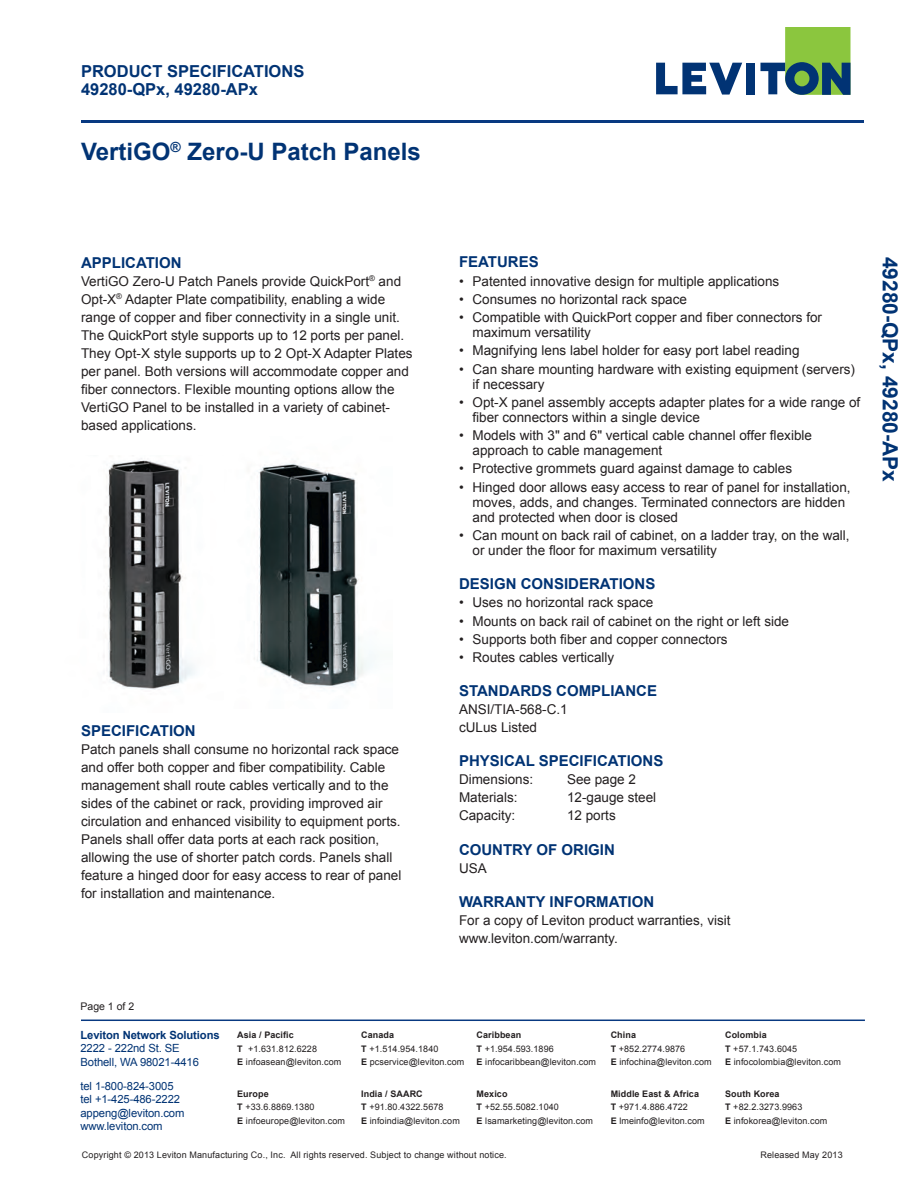
<style>
.page{position:relative;width:918px;height:1188px;background:#fff}
.page>*{position:absolute;margin:0;border:0;box-sizing:border-box;transform-origin:0 0}
.t1{font:700 24px "Arial";color:#013374}
.t2{font:700 21px "Arial";color:#013374}
.t3{font:700 16.5px "Arial";color:#013374}
.Subheads{font:700 15px "Arial";color:#013374}
.Body{font:13.5px/18px "Arial";color:#231f20}
.Bulletted{font:13.5px/15px "Arial";color:#231f20}
.t4{font:11.25px/13.5px "Arial";letter-spacing:-.01em;color:#013374}
.t5{font:10.5px "Arial";color:#231f20}
.t6{font:9px/13.5px "Arial";letter-spacing:.01em;color:#231f20}
.t7{font:700 9px "Arial";letter-spacing:.01em;color:#231f20}
.s1{font-weight:700}
</style>
<div class="page">
<svg style="left:656px;top:63px;width:86px;height:32px"></svg>
<div style="left:746px;top:63px;width:9px;height:31px;background:#013374"></div>
<svg style="left:760px;top:27px;width:90px;height:68px"></svg>
<hr style="left:81px;top:120px;width:783px;height:3px;background:#083981">
<hr style="left:81px;top:1020px;width:784px;height:1px;background:#083981">
<img style="left:254px;top:462px;width:119px;height:225px">
<img style="left:105px;top:458px;width:90px;height:232px">
<p class="t3" style="left:81px;top:60px;width:225px">PRODUCT SPECIFICATIONS</p>
<p class="t3" style="left:81px;top:78px;width:179px">49280-QPx, 49280-APx</p>
<p class="t1" style="left:81px;top:136px;width:341px">VertiGO<sup>®</sup> Zero-U Patch Panels</p>
<p class="Subheads" style="left:81px;top:252px;width:102px">APPLICATION</p>
<p class="Body" style="left:81px;top:272px;width:333px">VertiGO Zero-U Patch Panels provide QuickPort<sup>®</sup> and Opt-X<sup>®</sup> Adapter Plate compatibility, enabling a wide range of copper and fiber connectivity in a single unit.<br>The QuickPort style supports up to 12 ports per panel.<br>They Opt-X style supports up to 2 Opt-X Adapter Plates per panel. Both versions will accommodate copper and fiber connectors. Flexible mounting options allow the VertiGO Panel to be installed in a variety of cabinet&shy;based applications.</p>
<p class="Subheads" style="left:81px;top:721px;width:116px">SPECIFICATION</p>
<p class="Body" style="left:81px;top:740px;width:322px">Patch panels shall consume no horizontal rack space and offer both copper and fiber compatibility. Cable management shall route cables vertically and to the sides of the cabinet or rack, providing improved air circulation and enhanced visibility to equipment ports.<br>Panels shall offer data ports at each rack position, allowing the use of shorter patch cords. Panels shall feature a hinged door for easy access to rear of panel for installation and maintenance.</p>
<p class="Subheads" style="left:459px;top:252px;width:81px">FEATURES</p>
<p class="Bulletted" style="left:459px;top:274px;width:322px">• Patented innovative design for multiple applications</p>
<p class="Bulletted" style="left:459px;top:292px;width:230px">• Consumes no horizontal rack space</p>
<p class="Bulletted" style="left:472px;top:310px;width:351px;text-indent:-14px">• Compatible with QuickPort copper and fiber connectors for maximum versatility</p>
<p class="Bulletted" style="left:459px;top:343px;width:342px">• Magnifying lens label holder for easy port label reading</p>
<p class="Bulletted" style="left:472px;top:362px;width:384px;text-indent:-14px">• Can share mounting hardware with existing equipment (servers) if necessary</p>
<p class="Bulletted" style="left:472px;top:395px;width:389px;text-indent:-14px">• Opt-X panel assembly accepts adapter plates for a wide range of fiber connectors within a single device</p>
<p class="Bulletted" style="left:472px;top:428px;width:341px;text-indent:-14px">• Models with 3" and 6" vertical cable channel offer flexible approach to cable management</p>
<p class="Bulletted" style="left:459px;top:461px;width:335px">• Protective grommets guard against damage to cables</p>
<p class="Bulletted" style="left:472px;top:479px;width:380px;text-indent:-14px">• Hinged door allows easy access to rear of panel for installation, moves, adds, and changes. Terminated connectors are hidden and protected when door is closed</p>
<p class="Bulletted" style="left:472px;top:528px;width:379px;text-indent:-14px">• Can mount on back rail of cabinet, on a ladder tray, on the wall, or under the floor for maximum versatility</p>
<p class="Subheads" style="left:459px;top:574px;width:198px">DESIGN CONSIDERATIONS</p>
<p class="Bulletted" style="left:459px;top:595px;width:196px">• Uses no horizontal rack space</p>
<p class="Bulletted" style="left:459px;top:613px;width:332px">• Mounts on back rail of cabinet on the right or left side</p>
<p class="Bulletted" style="left:459px;top:632px;width:270px">• Supports both fiber and copper connectors</p>
<p class="Bulletted" style="left:459px;top:650px;width:157px">• Routes cables vertically</p>
<p class="Subheads" style="left:459px;top:681px;width:200px">STANDARDS COMPLIANCE</p>
<p class="Body" style="left:459px;top:701px;width:110px">ANSI/TIA-568-C.1</p>
<p class="Body" style="left:459px;top:719px;width:80px">cULus Listed</p>
<p class="Subheads" style="left:459px;top:751px;width:206px">PHYSICAL SPECIFICATIONS</p>
<p class="Body" style="left:459px;top:771px;width:76px">Dimensions:</p>
<p class="Body" style="left:567px;top:771px;width:71px">See page 2</p>
<p class="Body" style="left:459px;top:789px;width:60px">Materials:</p>
<p class="Body" style="left:567px;top:789px;width:91px">12-gauge steel</p>
<p class="Body" style="left:459px;top:807px;width:58px">Capacity:</p>
<p class="Body" style="left:567px;top:807px;width:50px">12 ports</p>
<p class="Subheads" style="left:459px;top:839px;width:157px">COUNTRY OF ORIGIN</p>
<p class="Body" style="left:459px;top:859px;width:29px">USA</p>
<p class="Subheads" style="left:459px;top:892px;width:197px">WARRANTY INFORMATION</p>
<p class="Body" style="left:459px;top:911px;width:273px">For a copy of Leviton product warranties, visit</p>
<p class="Body" style="left:459px;top:929px;width:160px">www.leviton.com/warranty.</p>
<p class="t2" style="left:904px;top:256px;width:227px;rotate:90deg">49280-QPx, 49280-APx</p>
<p class="t5" style="left:80px;top:1000px;width:55px">Page 1 of 2</p>
<p class="t4" style="left:80px;top:1028px;width:141px"><span class="s1">Leviton Network Solutions<br></span>2222 - 222nd St. SE<br>Bothell, WA 98021-4416</p>
<p class="t4" style="left:80px;top:1079px;width:95px">tel 1-800-824-3005</p>
<p class="t4" style="left:80px;top:1092px;width:101px">tel +1-425-486-2222</p>
<p class="t4" style="left:80px;top:1106px;width:105px">appeng@leviton.com</p>
<p class="t4" style="left:80px;top:1119px;width:84px">www.leviton.com</p>
<p class="t6" style="left:237px;top:1029px;width:106px"><span class="s1">Asia / Pacific<br>T</span> +1.631.812.6228<br><span class="s1">E</span> infoasean@leviton.com</p>
<p class="t6" style="left:361px;top:1029px;width:105px"><span class="s1">Canada<br>T</span> +1.514.954.1840<br><span class="s1">E</span> pcservice@leviton.com</p>
<p class="t6" style="left:477px;top:1029px;width:121px"><span class="s1">Caribbean<br>T</span> +1.954.593.1896<br><span class="s1">E</span> infocaribbean@leviton.com</p>
<p class="t7" style="left:611px;top:1029px;width:27px">China</p>
<p class="t7" style="left:725px;top:1029px;width:43px">Colombia</p>
<p class="t6" style="left:725px;top:1042px;width:117px"><span class="s1">T</span> +57.1.743.6045<br><span class="s1">E</span> infocolombia@leviton.com</p>
<p class="t6" style="left:611px;top:1042px;width:103px"><span class="s1">T</span> +852.2774.9876<br><span class="s1">E</span> infochina@leviton.com</p>
<p class="t6" style="left:477px;top:1087px;width:118px"><span class="s1">Mexico<br>T</span> +52.55.5082.1040<br><span class="s1">E</span> lsamarketing@leviton.com</p>
<p class="t6" style="left:611px;top:1087px;width:95px"><span class="s1">Middle East &amp; Africa<br>T</span> +971.4.886.4722<br><span class="s1">E</span> lmeinfo@leviton.com</p>
<p class="t6" style="left:725px;top:1087px;width:104px"><span class="s1">South Korea<br>T</span> +82.2.3273.9963<br><span class="s1">E</span> infokorea@leviton.com</p>
<p class="t6" style="left:82px;top:1149px;width:426px">Copyright © 2013 Leviton Manufacturing Co., Inc. All rights reserved. Subject to change without notice.</p>
<p class="t6" style="left:760px;top:1149px;width:84px">Released May 2013</p>
<p class="t6" style="left:237px;top:1087px;width:109px"><span class="s1">Europe<br>T</span> +33.6.8869.1380<br><span class="s1">E</span> infoeurope@leviton.com</p>
<p class="t7" style="left:361px;top:1088px;width:63px">India / SAARC</p>
<p class="t6" style="left:361px;top:1100px;width:100px"><span class="s1">T</span> +91.80.4322.5678<br><span class="s1">E</span> infoindia@leviton.com</p>
</div>
